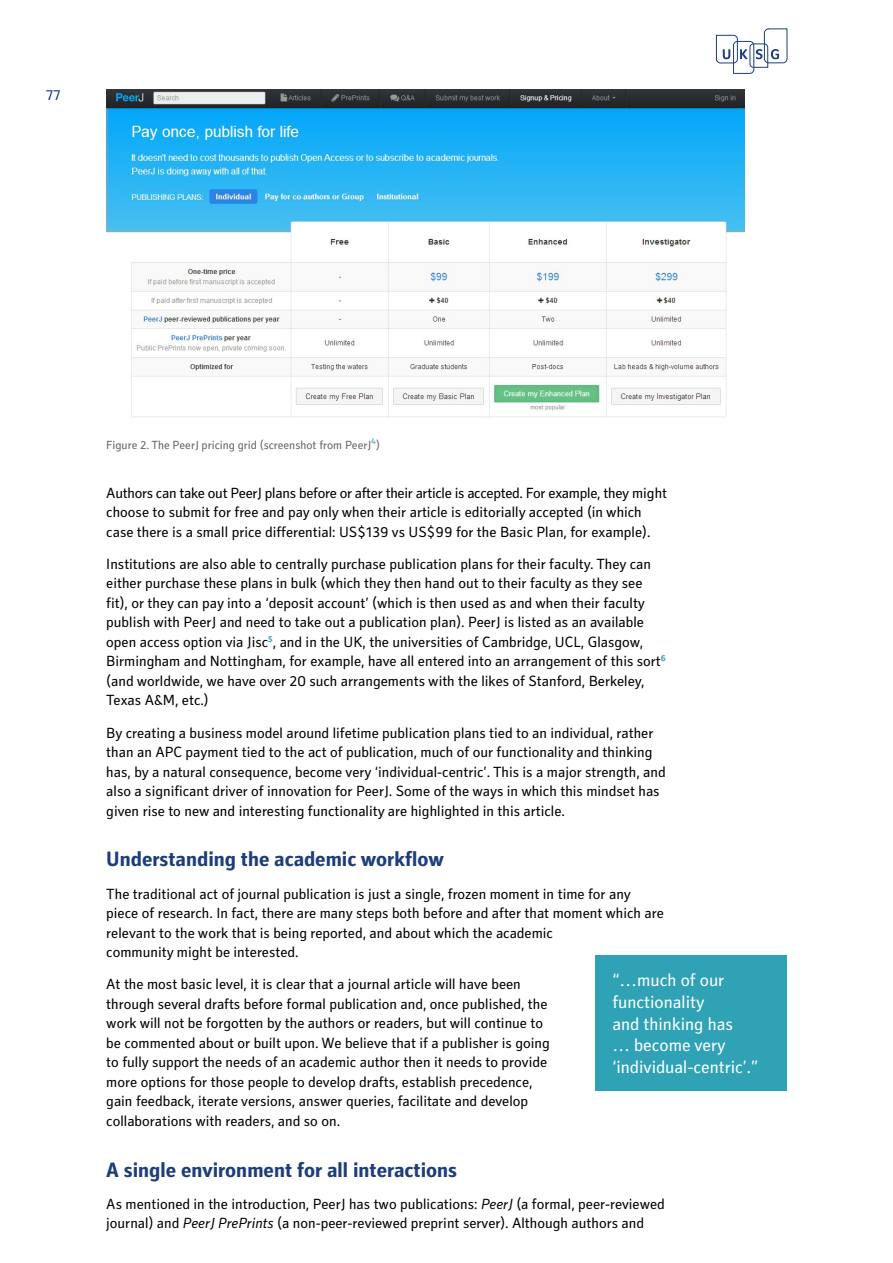
<style>
.page{position:relative;width:893px;height:1263px;background:#fff}
.page>*{position:absolute;margin:0;border:0;box-sizing:border-box;transform-origin:0 0}
.t1{font:700 21px "Secca Std";color:#1d3e79}
.t2{font:18px/21.6px "Secca Std";color:#fff}
.t3{font:15px/19.5px "Secca Std";color:#000}
.t4{font:15px "Secca Std";color:#1d3e79}
.t5{font:12px "Secca Std";color:#636362}
.s1{font-style:italic}
</style>
<div class="page">
<svg style="left:716px;top:28px;width:71px;height:46px"></svg>
<div style="left:595px;top:955px;width:192px;height:136px;background:#2fa2b5"></div>
<img style="left:106px;top:89px;width:638px;height:328px">
<p class="t4" style="left:46px;top:87px;width:16px">77</p>
<p class="t5" style="left:106px;top:438px;width:275px">Figure 2. The PeerJ pricing grid (screenshot from PeerJ<sup>4</sup>)</p>
<p class="t3" style="left:106px;top:483px;width:562px">Authors can take out PeerJ plans before or after their article is accepted. For example, they might choose to submit for free and pay only when their article is editorially accepted (in which case there is a small price differential: US$139 vs US$99 for the Basic Plan, for example).</p>
<p class="t3" style="left:106px;top:555px;width:561px">Institutions are also able to centrally purchase publication plans for their faculty. They can either purchase these plans in bulk (which they then hand out to their faculty as they see fit), or they can pay into a ‘deposit account’ (which is then used as and when their faculty publish with PeerJ and need to take out a publication plan). PeerJ is listed as an available open access option via Jisc<sup>5</sup>, and in the UK, the universities of Cambridge, UCL, Glasgow, Birmingham and Nottingham, for example, have all entered into an arrangement of this sort<sup>6 </sup>(and worldwide, we have over 20 such arrangements with the likes of Stanford, Berkeley, Texas A&amp;M, etc.)</p>
<p class="t3" style="left:106px;top:723px;width:561px">By creating a business model around lifetime publication plans tied to an individual, rather than an APC payment tied to the act of publication, much of our functionality and thinking has, by a natural consequence, become very ‘individual-centric’. This is a major strength, and also a significant driver of innovation for PeerJ. Some of the ways in which this mindset has given rise to new and interesting functionality are highlighted in this article.</p>
<h1 class="t1" style="left:106px;top:847px;width:339px">Understanding the academic workflow</h1>
<p class="t3" style="left:106px;top:884px;width:559px">The traditional act of journal publication is just a single, frozen moment in time for any piece of research. In fact, there are many steps both before and after that moment which are relevant to the work that is being reported, and about which the academic<br>community might be interested.</p>
<p class="t3" style="left:106px;top:975px;width:445px">At the most basic level, it is clear that a journal article will have been through several drafts before formal publication and, once published, the work will not be forgotten by the authors or readers, but will continue to be commented about or built upon. We believe that if a publisher is going to fully support the needs of an academic author then it needs to provide more options for those people to develop drafts, establish precedence, gain feedback, iterate versions, answer queries, facilitate and develop collaborations with readers, and so on.</p>
<h1 class="t1" style="left:106px;top:1158px;width:352px">A single environment for all interactions</h1>
<p class="t3" style="left:106px;top:1195px;width:560px">As mentioned in the introduction, PeerJ has two publications: <span class="s1">PeerJ</span> (a formal, peer-reviewed journal) and <span class="s1">PeerJ PrePrints</span> (a non-peer-reviewed preprint server). Although authors and</p>
<p class="t2" style="left:612px;top:970px;width:147px">“…much of our functionality<br>and thinking has<br>… become very ‘individual-centric’.”</p>
</div>
